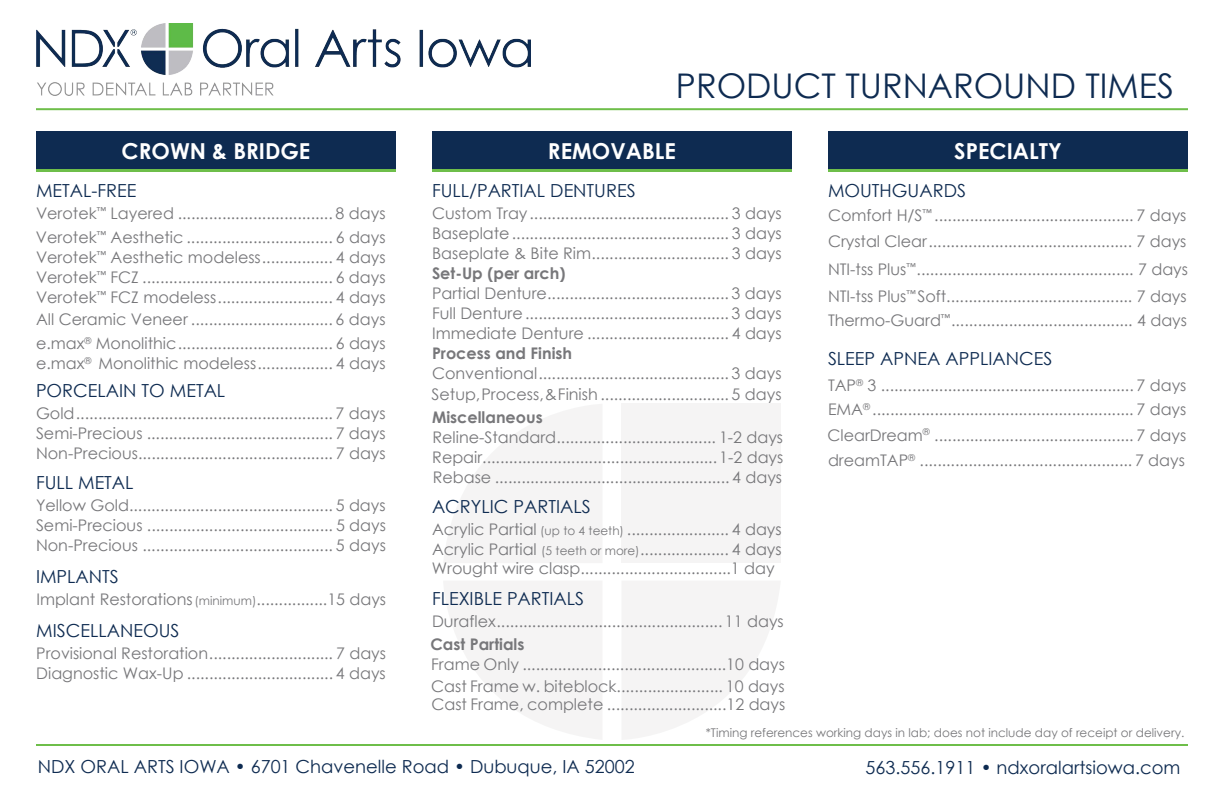
<style>
.page{position:relative;width:1224px;height:792px;background:#fff}
.page>*{position:absolute;margin:0;border:0;box-sizing:border-box;transform-origin:0 0}
.t1{font:34px "Century Gothic";color:#0e2b51}
.Body_Header{font:700 22px "Century Gothic";color:#fff}
.Body_Header_Small{font:18px "Century Gothic";color:#0e2b51}
.Body{font:18px "Century Gothic";color:#0e2b51}
.Body-2{font:16px/20px "Century Gothic";color:#77777a}
.Body_Bold{font:700 16px "Century Gothic";color:#77777a}
.t2{font:12px "Century Gothic";color:#77777a}
.s1{font-size:12px}
</style>
<div class="page">
<svg style="left:444px;top:404px;width:158px;height:159px"></svg>
<svg style="left:622px;top:581px;width:158px;height:158px"></svg>
<svg style="left:444px;top:581px;width:158px;height:158px"></svg>
<div style="left:621px;top:404px;width:160px;height:159px;background:#f5f4f4"></div>
<hr style="left:36px;top:108px;width:1152px;height:2px;background:#6ebe4a">
<hr style="left:36px;top:744px;width:1152px;height:2px;background:#6ebe4a">
<div style="left:36px;top:131px;width:360px;height:39px;background:#0e2b51"></div>
<hr style="left:36px;top:169px;width:360px;height:3px;background:#6ebe4a">
<div style="left:432px;top:131px;width:360px;height:39px;background:#0e2b51"></div>
<hr style="left:432px;top:169px;width:360px;height:3px;background:#6ebe4a">
<div style="left:828px;top:131px;width:360px;height:39px;background:#0e2b51"></div>
<hr style="left:828px;top:169px;width:360px;height:3px;background:#6ebe4a">
<img style="left:37px;top:23px;width:494px;height:73px">
<p class="t1" style="left:676px;top:62px;width:500px">PRODUCT TURNAROUND TIMES</p>
<p class="Body_Header" style="left:122px;top:134px;width:190px">CROWN &amp; BRIDGE</p>
<p class="Body_Header" style="left:548px;top:134px;width:130px">REMOVABLE</p>
<p class="Body_Header" style="left:954px;top:134px;width:109px">SPECIALTY</p>
<p class="Body_Header_Small" style="left:36px;top:178px;width:102px">METAL-FREE</p>
<p class="Body-2" style="left:36px;top:203px;width:351px">Verotek<sup>™</sup> Layered ................................... 8 days</p>
<p class="Body-2" style="left:36px;top:227px;width:351px">Verotek<sup>™</sup> Aesthetic ................................. 6 days</p>
<p class="Body-2" style="left:36px;top:247px;width:351px">Verotek<sup>™</sup> Aesthetic modeless ................ 4 days</p>
<p class="Body-2" style="left:36px;top:267px;width:351px">Verotek<sup>™</sup> FCZ ........................................... 6 days</p>
<p class="Body-2" style="left:36px;top:287px;width:351px">Verotek<sup>™</sup> FCZ modeless .......................... 4 days</p>
<p class="Body-2" style="left:36px;top:309px;width:351px">All Ceramic Veneer ................................ 6 days</p>
<p class="Body-2" style="left:36px;top:333px;width:351px">e.max<sup>®</sup> Monolithic ................................... 6 days</p>
<p class="Body-2" style="left:36px;top:353px;width:351px">e.max<sup>®</sup> Monolithic modeless ................. 4 days</p>
<p class="Body_Header_Small" style="left:36px;top:378px;width:191px">PORCELAIN TO METAL</p>
<p class="Body-2" style="left:36px;top:403px;width:351px">Gold .......................................................... 7 days</p>
<p class="Body-2" style="left:36px;top:423px;width:351px">Semi-Precious .......................................... 7 days</p>
<p class="Body-2" style="left:36px;top:443px;width:351px">Non-Precious............................................ 7 days</p>
<p class="Body_Header_Small" style="left:36px;top:470px;width:99px">FULL METAL</p>
<p class="Body-2" style="left:36px;top:495px;width:351px">Yellow Gold.............................................. 5 days</p>
<p class="Body-2" style="left:36px;top:515px;width:351px">Semi-Precious .......................................... 5 days</p>
<p class="Body_Header_Small" style="left:36px;top:564px;width:84px">IMPLANTS</p>
<p class="Body-2" style="left:36px;top:589px;width:351px">Implant Restorations <span class="s1">(minimum)</span>................15 days</p>
<p class="Body_Header_Small" style="left:432px;top:178px;width:205px">FULL/PARTIAL DENTURES</p>
<p class="Body-2" style="left:432px;top:203px;width:351px">Custom Tray ............................................. 3 days</p>
<p class="Body-2" style="left:432px;top:223px;width:351px">Baseplate ................................................. 3 days</p>
<p class="Body-2" style="left:432px;top:243px;width:351px">Baseplate &amp; Bite Rim ............................... 3 days</p>
<p class="Body_Bold" style="left:432px;top:261px;width:135px">Set-Up (per arch)</p>
<p class="Body-2" style="left:432px;top:283px;width:351px">Partial Denture ......................................... 3 days</p>
<p class="Body-2" style="left:432px;top:303px;width:351px">Full Denture .............................................. 3 days</p>
<p class="Body-2" style="left:432px;top:323px;width:351px">Immediate Denture ................................ 4 days</p>
<p class="Body_Bold" style="left:432px;top:341px;width:142px">Process and Finish</p>
<p class="Body-2" style="left:432px;top:363px;width:351px">Conventional ........................................... 3 days</p>
<p class="Body_Bold" style="left:432px;top:405px;width:112px">Miscellaneous</p>
<p class="Body-2" style="left:433px;top:427px;width:352px">Reline-Standard .................................... 1-2 days</p>
<p class="Body_Header_Small" style="left:828px;top:178px;width:140px">MOUTHGUARDS</p>
<p class="Body-2" style="left:828px;top:205px;width:360px">Comfort H/S<sup>™</sup> ............................................. 7 days</p>
<p class="Body-2" style="left:828px;top:231px;width:360px">Crystal Clear .............................................. 7 days</p>
<p class="Body-2" style="left:828px;top:259px;width:362px">NTI-tss Plus<sup>™</sup>................................................. 7 days</p>
<p class="Body-2" style="left:828px;top:286px;width:360px">NTI-tss Plus<sup>™</sup> Soft.......................................... 7 days</p>
<p class="Body-2" style="left:828px;top:310px;width:361px">Thermo-Guard<sup>™</sup>......................................... 4 days</p>
<p class="Body_Header_Small" style="left:828px;top:346px;width:226px">SLEEP APNEA APPLIANCES</p>
<p class="Body-2" style="left:828px;top:375px;width:360px">TAP<sup>®</sup> 3 ......................................................... 7 days</p>
<p class="Body-2" style="left:828px;top:399px;width:360px">EMA<sup>®</sup> ........................................................... 7 days</p>
<p class="Body-2" style="left:432px;top:384px;width:352px">Setup, Process, &amp; Finish ............................. 5 days</p>
<p class="Body-2" style="left:828px;top:425px;width:360px">ClearDream<sup>®</sup> ............................................. 7 days</p>
<p class="Body-2" style="left:432px;top:447px;width:353px">Repair.....................................................1-2 days</p>
<p class="Body-2" style="left:828px;top:450px;width:358px">dreamTAP<sup>®</sup> ................................................ 7 days</p>
<p class="Body-2" style="left:433px;top:467px;width:351px">Rebase ..................................................... 4 days</p>
<p class="Body_Header_Small" style="left:432px;top:494px;width:160px">ACRYLIC PARTIALS</p>
<p class="Body-2" style="left:432px;top:519px;width:351px">Acrylic Partial <span class="s1">(up to 4 teeth)</span> ....................... 4 days</p>
<p class="Body-2" style="left:432px;top:539px;width:351px">Acrylic Partial <span class="s1">(5 teeth or more)</span>.................... 4 days</p>
<p class="Body_Header_Small" style="left:432px;top:586px;width:154px">FLEXIBLE PARTIALS</p>
<p class="Body-2" style="left:432px;top:611px;width:353px">Duraflex ................................................... 11 days</p>
<p class="Body-2" style="left:36px;top:535px;width:351px">Non-Precious ........................................... 5 days</p>
<p class="Body-2" style="left:432px;top:558px;width:344px">Wrought wire clasp..................................1 day</p>
<p class="Body" style="left:36px;top:618px;width:145px">MISCELLANEOUS</p>
<p class="Body-2" style="left:36px;top:643px;width:351px">Provisional Restoration ............................ 7 days<br>Diagnostic Wax-Up ................................. 4 days</p>
<p class="Body-2" style="left:431px;top:654px;width:355px;line-height:21.4px">Frame Only ..............................................10 days<br>Cast Frame w. biteblock........................ 10 days</p>
<p class="Body-2" style="left:431px;top:694px;width:355px">Cast Frame, complete ...........................12 days</p>
<p class="Body_Bold" style="left:430px;top:632px;width:96px">Cast Partials</p>
<p class="Body" style="left:38px;top:754px;width:598px">NDX ORAL ARTS IOWA • 6701 Chavenelle Road • Dubuque, IA 52002</p>
<p class="t2" style="left:706px;top:724px;width:480px">*Timing references working days in lab; does not include day of receipt or delivery.</p>
<p class="Body" style="left:866px;top:755px;width:316px">563.556.1911 • ndxoralartsiowa.com</p>
</div>
